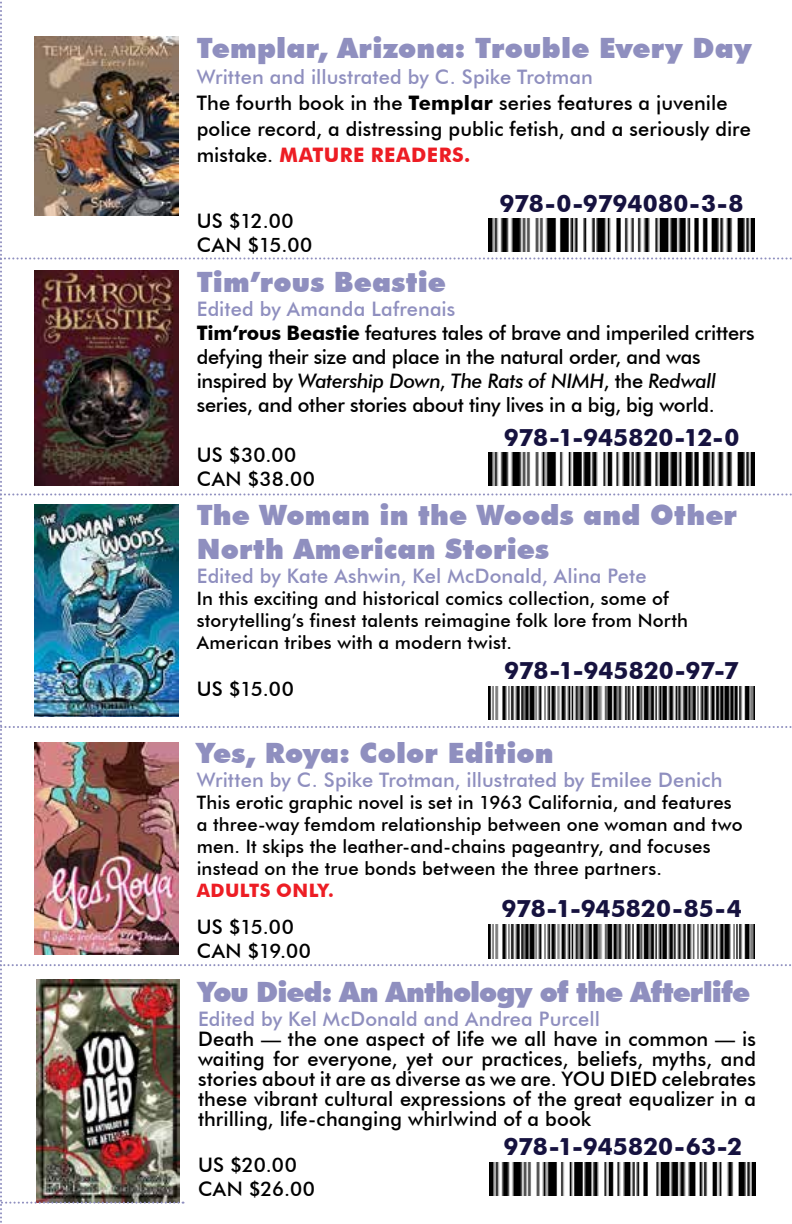
<style>
.page{position:relative;width:792px;height:1224px;background:#fff}
.page>*{position:absolute;margin:0;border:0;box-sizing:border-box;transform-origin:0 0}
.t1{font:900 28px/33.6px "Futura BT";letter-spacing:.005em;color:#8f8fbf}
.t2{font:900 28px "Futura BT";letter-spacing:-.035em;color:#8f8fbf}
.t3{font:700 24px "Futura BT";color:#16123f}
.t4{font:500 20px/24px "Futura BT";color:#000}
.t5{font:500 20px "Futura BT";letter-spacing:.005em;color:#8f8fbf}
.t6{font:500 20px/24px "Futura BT";letter-spacing:.025em;color:#000}
.t7{font:500 18.4px/22px "Futura BT";letter-spacing:.01em;color:#000}
.t8{font:700 18.4px "Futura BT";letter-spacing:.02em;color:#ed1d24}
.s1{color:#8f8fbf}
.s2{font-weight:700}
.s3{font-weight:700;color:#ed1d24}
.s4{font-style:italic}
</style>
<div class="page">
<img style="left:0;top:1px;width:792px;height:1222px">
<h1 class="t1" style="left:197px;top:31px;width:557px">Templar, Arizona: Trouble Every Day</h1>
<p class="t4" style="left:197px;top:64px;width:556px;line-height:26px"><span class="s1">Written and illustrated by C. Spike Trotman<br></span>The fourth book in the <span class="s2">Templar</span> series features a juvenile police record, a distressing public fetish, and a seriously dire mistake. <span class="s3">MATURE READERS.</span></p>
<p class="t3" style="left:500px;top:189px;width:246px">978-0-9794080-3-8</p>
<p class="t6" style="left:197px;top:209px;width:117px">US $12.00<br>CAN $15.00</p>
<h1 class="t1" style="left:197px;top:265px;width:251px">Tim’rous Beastie</h1>
<p class="t4" style="left:197px;top:297px;width:559px"><span class="s1">Edited by Amanda Lafrenais<br></span><span class="s2">Tim’rous Beastie</span> features tales of brave and imperiled critters defying their size and place in the natural order, and was inspired by <span class="s4">Watership Down</span>, <span class="s4">The Rats of NIMH</span>, the <span class="s4">Redwall </span>series, and other stories about tiny lives in a big, big world.</p>
<p class="t3" style="left:504px;top:423px;width:237px">978-1-945820-12-0</p>
<p class="t6" style="left:197px;top:443px;width:120px">US $30.00<br>CAN $38.00</p>
<h1 class="t1" style="left:197px;top:498px;width:542px">The Woman in the Woods and Other<br>North American Stories</h1>
<p class="t5" style="left:197px;top:564px;width:451px">Edited by Kate Ashwin, Kel McDonald, Alina Pete</p>
<p class="t7" style="left:197px;top:587px;width:493px">In this exciting and historical comics collection, some of storytelling’s finest talents reimagine folk lore from North<br>American tribes with a modern twist.</p>
<p class="t3" style="left:504px;top:656px;width:236px">978-1-945820-97-7</p>
<p class="t4" style="left:197px;top:677px;width:99px">US $15.00</p>
<h1 class="t1" style="left:197px;top:736px;width:359px">Yes, Roya: Color Edition</h1>
<p class="t5" style="left:197px;top:768px;width:527px">Written by C. Spike Trotman, illustrated by Emilee Denich</p>
<p class="t7" style="left:197px;top:792px;width:547px">This erotic graphic novel is set in 1963 California, and features a three-way femdom relationship between one woman and two men. It skips the leather-and-chains pageantry, and focuses instead on the true bonds between the three partners.</p>
<p class="t8" style="left:197px;top:880px;width:139px">ADULTS ONLY.</p>
<p class="t3" style="left:501px;top:894px;width:242px">978-1-945820-85-4</p>
<p class="t6" style="left:197px;top:915px;width:116px">US $15.00<br>CAN $19.00</p>
<h1 class="t2" style="left:198px;top:975px;width:554px">You Died: An Anthology of the Afterlife</h1>
<p class="t5" style="left:198px;top:1007px;width:403px">Edited by Kel McDonald and Andrea Purcell</p>
<p class="t4" style="left:198px;top:1029px;width:560px;line-height:20px;text-align:justify">Death — the one aspect of life we all have in common — is waiting for everyone, yet our practices, beliefs, myths, and stories about it are as diverse as we are. YOU DIED celebrates these vibrant cultural expressions of the great equalizer in a thrilling, life-changing whirlwind of a book</p>
<p class="t3" style="left:504px;top:1132px;width:240px">978-1-945820-63-2</p>
<p class="t6" style="left:198px;top:1152px;width:119px">US $20.00<br>CAN $26.00</p>
</div>
